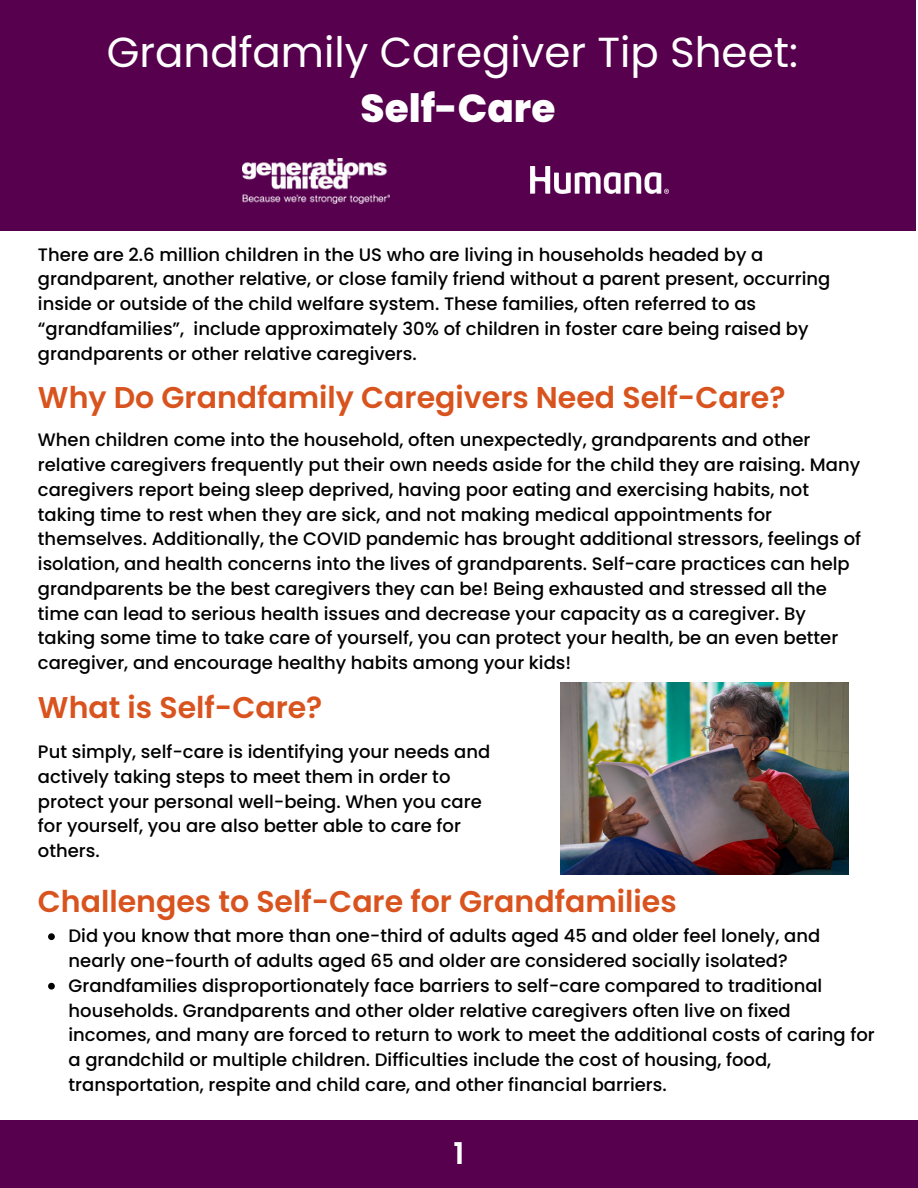
<style>
.page{position:relative;width:918px;height:1188px;background:#fff}
.page>*{position:absolute;margin:0;border:0;box-sizing:border-box;transform-origin:0 0}
.t1{font:42px "Poppins";color:#fff}
.t2{font:800 39px "Poppins";color:#fff}
.t3{font:600 30px "Poppins";color:#d9531e}
.t4{font:600 30px "Poppins";color:#fff}
.t5{font:500 18px/24.8px "Poppins";color:#000}
</style>
<div class="page">
<div style="left:0;top:1121px;width:918px;height:67px;background:#56004e"></div>
<img style="left:561px;top:683px;width:288px;height:192px">
<div style="left:0;top:0;width:916px;height:231px;background:#56004e"></div>
<svg style="left:48px;top:933px;width:7px;height:7px"></svg>
<svg style="left:48px;top:983px;width:7px;height:7px"></svg>
<img style="left:530px;top:167px;width:139px;height:27px">
<img style="left:243px;top:159px;width:146px;height:45px">
<h1 class="t1" style="left:107px;top:23px;width:693px">Grandfamily Caregiver Tip Sheet:</h1>
<h2 class="t2" style="left:361px;top:81px;width:196px">Self-Care</h2>
<p class="t5" style="left:38px;top:242px;width:794px">There are 2.6 million children in the US who are living in households headed by a grandparent, another relative, or close family friend without a parent present, occurring inside or outside of the child welfare system. These families, often referred to as “grandfamilies”, include approximately 30% of children in foster care being raised by grandparents or other relative caregivers.</p>
<h3 class="t3" style="left:38px;top:376px;width:749px">Why Do Grandfamily Caregivers Need Self-Care?</h3>
<p class="t5" style="left:38px;top:428px;width:825px">When children come into the household, often unexpectedly, grandparents and other relative caregivers frequently put their own needs aside for the child they are raising. Many caregivers report being sleep deprived, having poor eating and exercising habits, not taking time to rest when they are sick, and not making medical appointments for themselves. Additionally, the COVID pandemic has brought additional stressors, feelings of isolation, and health concerns into the lives of grandparents. Self-care practices can help grandparents be the best caregivers they can be! Being exhausted and stressed all the time can lead to serious health issues and decrease your capacity as a caregiver. By taking some time to take care of yourself, you can protect your health, be an even better caregiver, and encourage healthy habits among your kids!</p>
<h3 class="t3" style="left:38px;top:687px;width:286px">What is Self-Care?</h3>
<p class="t5" style="left:38px;top:739px;width:454px">Put simply, self-care is identifying your needs and actively taking steps to meet them in order to protect your personal well-being. When you care for yourself, you are also better able to care for others.</p>
<h3 class="t3" style="left:38px;top:880px;width:640px">Challenges to Self-Care for Grandfamilies</h3>
<p class="t5" style="left:69px;top:924px;width:808px">Did you know that more than one-third of adults aged 45 and older feel lonely, and nearly one-fourth of adults aged 65 and older are considered socially isolated?<br>Grandfamilies disproportionately face barriers to self-care compared to traditional households. Grandparents and other older relative caregivers often live on fixed incomes, and many are forced to return to work to meet the additional costs of caring for a grandchild or multiple children. Difficulties include the cost of housing, food, transportation, respite and child care, and other financial barriers.</p>
<h3 class="t4" style="left:454px;top:1133px;width:12px">1</h3>
</div>
